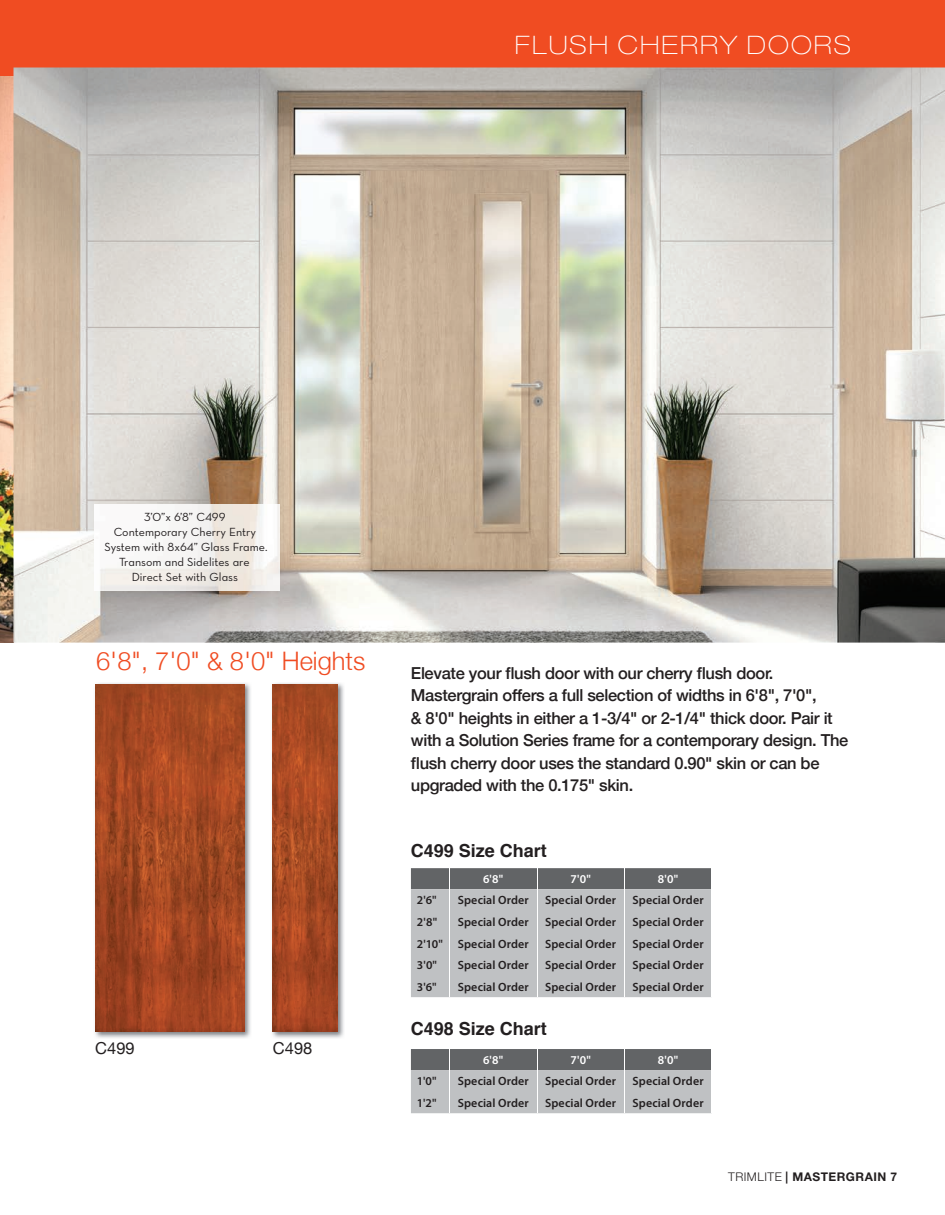
<style>
.page{position:relative;width:945px;height:1215px;background:#fff}
.page>*{position:absolute;margin:0;border:0;box-sizing:border-box;transform-origin:0 0}
.t1{font:300 25.5px "Helvetica Neue";color:#f04c22}
.t2{font:100 expanded 25.5px "Helvetica Neue LT Std";letter-spacing:.08em;color:#fff}
.t3{font:700 18px "Helvetica";color:#231f20}
.t4{font:500 16.5px/22.5px "Helvetica Neue";letter-spacing:-.02em;color:#231f20}
.t5{font:16.5px "Helvetica Neue";color:#231f20}
.t6{font:600 12px "Myriad Pro";letter-spacing:.01em;color:#231f20}
.t7{font:12px/15px "Neutra Text Book Alt";color:#231f20;text-align:center}
.t8{font:600 12px "Myriad Pro";color:#fff}
.t9{font:700 12px "Helvetica Neue LT Std";letter-spacing:.04em;color:#231f20}
.s1{font-weight:300}
</style>
<div class="page">
<img style="left:0;top:75px;width:14px;height:568px">
<div style="left:0;top:0;width:945px;height:75px;background:#f04c22"></div>
<img style="left:14px;top:68px;width:931px;height:575px">
<img style="left:95px;top:683px;width:156px;height:355px">
<img style="left:96px;top:684px;width:148px;height:348px">
<img style="left:272px;top:683px;width:72px;height:355px">
<img style="left:273px;top:684px;width:64px;height:348px">
<img style="left:94px;top:504px;width:186px;height:86px">
<svg style="left:411px;top:868px;width:300px;height:129px;background:#b1b3b5"></svg>
<svg style="left:411px;top:1049px;width:300px;height:64px;background:#a0a2a4"></svg>
<h1 class="t2" style="left:515px;top:29px;width:338px">FLUSH CHERRY DOORS</h1>
<p class="t7" style="left:105px;top:510px;width:164px">3’0”x 6’8” C499<br>Contemporary Cherry Entry<br>System with 8x64” Glass Frame.<br>Transom and Sidelites are<br>Direct Set with Glass</p>
<h1 class="t1" style="left:96px;top:640px;width:271px">6'8", 7'0" &amp; 8'0" Heights</h1>
<h3 class="t5" style="left:95px;top:1036px;width:41px">C499</h3>
<h3 class="t5" style="left:273px;top:1036px;width:41px">C498</h3>
<p class="t4" style="left:411px;top:661px;width:439px">Elevate your flush door with our cherry flush door.<br>Mastergrain offers a full selection of widths in 6'8", 7'0",<br>&amp; 8'0" heights in either a 1-3/4" or 2-1/4" thick door. Pair it with a Solution Series frame for a contemporary design. The flush cherry door uses the standard 0.90" skin or can be upgraded with the 0.175" skin.</p>
<h2 class="t3" style="left:411px;top:836px;width:138px">C499 Size Chart</h2>
<p class="t8" style="left:483px;top:872px;width:22px">6'8"</p>
<p class="t8" style="left:570px;top:872px;width:22px">7'0"</p>
<p class="t8" style="left:658px;top:872px;width:22px">8'0"</p>
<p class="t6" style="left:417px;top:893px;width:21px">2'6"</p>
<p class="t6" style="left:458px;top:893px;width:73px">Special Order</p>
<p class="t6" style="left:545px;top:893px;width:73px">Special Order</p>
<p class="t6" style="left:633px;top:893px;width:73px">Special Order</p>
<p class="t6" style="left:417px;top:914px;width:22px">2'8"</p>
<p class="t6" style="left:458px;top:914px;width:73px">Special Order</p>
<p class="t6" style="left:545px;top:914px;width:73px">Special Order</p>
<p class="t6" style="left:633px;top:914px;width:73px">Special Order</p>
<p class="t6" style="left:417px;top:936px;width:113px">2'10" Special Order</p>
<p class="t6" style="left:545px;top:936px;width:73px">Special Order</p>
<p class="t6" style="left:633px;top:936px;width:73px">Special Order</p>
<p class="t6" style="left:417px;top:958px;width:22px">3'0"</p>
<p class="t6" style="left:458px;top:958px;width:73px">Special Order</p>
<p class="t6" style="left:545px;top:958px;width:73px">Special Order</p>
<p class="t6" style="left:633px;top:958px;width:73px">Special Order</p>
<p class="t6" style="left:417px;top:979px;width:21px">3'6"</p>
<p class="t6" style="left:458px;top:979px;width:73px">Special Order</p>
<p class="t6" style="left:545px;top:979px;width:73px">Special Order</p>
<p class="t6" style="left:633px;top:979px;width:73px">Special Order</p>
<h2 class="t3" style="left:411px;top:1014px;width:138px">C498 Size Chart</h2>
<p class="t8" style="left:483px;top:1052px;width:22px">6'8"</p>
<p class="t8" style="left:570px;top:1052px;width:22px">7'0"</p>
<p class="t8" style="left:658px;top:1052px;width:22px">8'0"</p>
<p class="t6" style="left:417px;top:1074px;width:21px">1'0"</p>
<p class="t6" style="left:458px;top:1074px;width:73px">Special Order</p>
<p class="t6" style="left:545px;top:1074px;width:73px">Special Order</p>
<p class="t6" style="left:633px;top:1074px;width:73px">Special Order</p>
<p class="t6" style="left:417px;top:1095px;width:21px">1'2"</p>
<p class="t6" style="left:458px;top:1095px;width:73px">Special Order</p>
<p class="t6" style="left:545px;top:1095px;width:73px">Special Order</p>
<p class="t6" style="left:633px;top:1095px;width:73px">Special Order</p>
<p class="t9" style="left:728px;top:1169px;width:171px"><span class="s1">TRIMLITE</span> | MASTERGRAIN 7</p>
</div>
